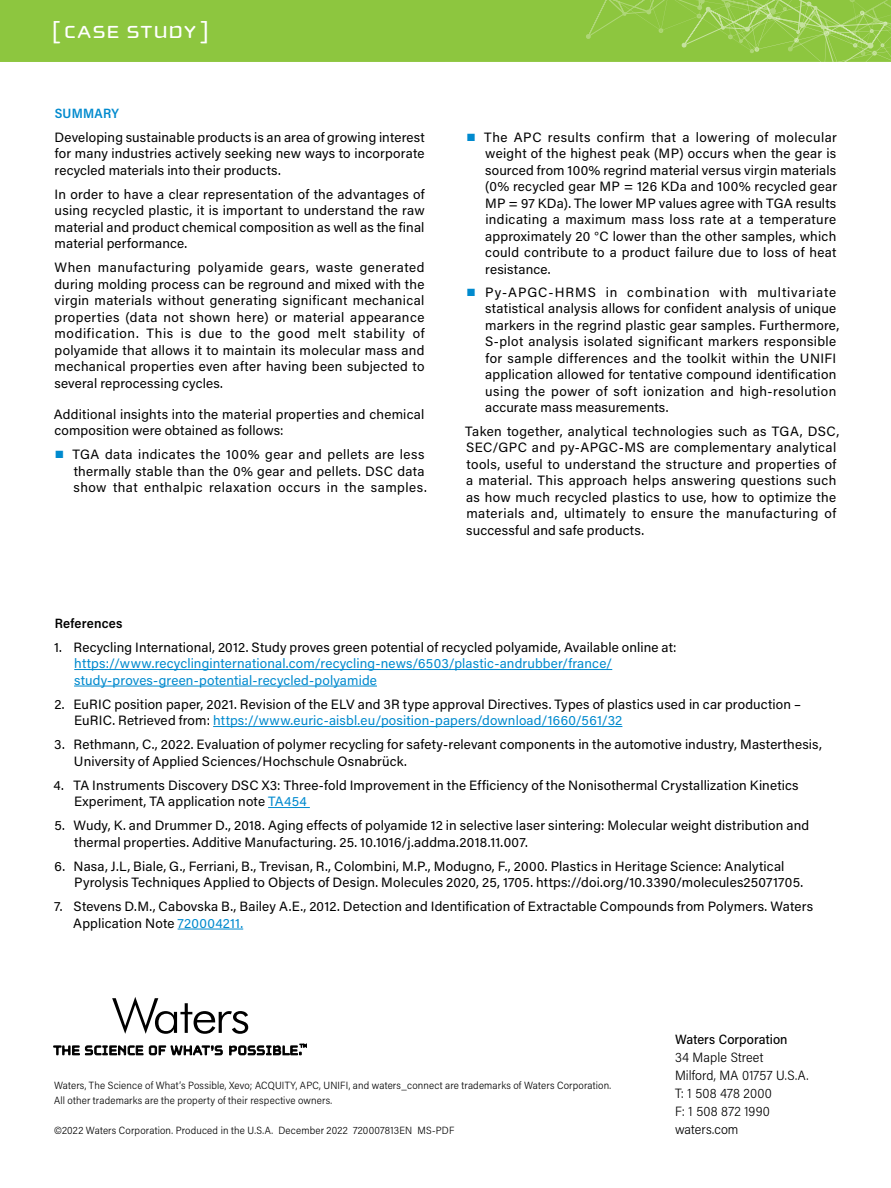
<style>
.page{position:relative;width:891px;height:1188px;background:#fff}
.page>*{position:absolute;margin:0;border:0;box-sizing:border-box;transform-origin:0 0}
.t1{font:25.5px "Cholla Unicase";letter-spacing:.03em;color:#fff;scale:1.1 1}
.t2{font:13.5px/16.5px "Acumin Pro";letter-spacing:.015em;color:#000}
.t3{font:13.5px/16.5px "Acumin Pro";letter-spacing:.01em;color:#008ace}
.t4{font:300 13.5px/18px "Acumin Pro Semi Cond";letter-spacing:.01em;color:#000}
.t5{font:500 13.5px "Acumin Pro Semi Cond";letter-spacing:.005em;color:#000}
.t6{font:600 13.5px "Acumin Pro Semi Cond";letter-spacing:.015em;color:#000}
.t7{font:600 13.5px "Acumin Pro Semi Cond";letter-spacing:.02em;color:#008ace}
.t8{font:300 10.5px/15px "Acumin Pro Semi Cond";letter-spacing:.015em;color:#000}
.s1{color:#008ace}
</style>
<div class="page">
<div style="left:0;top:0;width:891px;height:62px;background:#8dc63f"></div>
<svg style="left:584px;top:0;width:307px;height:62px"></svg>
<hr style="left:74px;top:669px;width:538px;height:1px;background:#008ace">
<hr style="left:74px;top:686px;width:303px;height:1px;background:#008ace">
<hr style="left:213px;top:726px;width:409px;height:1px;background:#008ace">
<hr style="left:268px;top:807px;width:42px;height:1px;background:#008ace">
<hr style="left:178px;top:929px;width:65px;height:1px;background:#008ace">
<svg style="left:53px;top:1046px;width:90px;height:9px"></svg>
<svg style="left:149px;top:1045px;width:74px;height:10px"></svg>
<svg style="left:229px;top:1044px;width:78px;height:11px"></svg>
<svg style="left:112px;top:997px;width:136px;height:37px"></svg>
<h1 class="t1" style="left:52px;top:19px;width:145px">[ CASE STUDY ]</h1>
<p class="t7" style="left:55px;top:104px;width:66px">SUMMARY</p>
<p class="t2" style="left:55px;top:128px;width:372px;text-align:justify">Developing sustainable products is an area of growing interest for many industries actively seeking new ways to incorporate recycled materials into their products.</p>
<p class="t2" style="left:55px;top:185px;width:372px;text-align:justify">In order to have a clear representation of the advantages of using recycled plastic, it is important to understand the raw material and product chemical composition as well as the final material performance.</p>
<p class="t2" style="left:54px;top:259px;width:372px;text-align:justify">When manufacturing polyamide gears, waste generated during molding process can be reground and mixed with the virgin materials without generating significant mechanical properties (data not shown here) or material appearance modification. This is due to the good melt stability of polyamide that allows it to maintain its molecular mass and mechanical properties even after having been subjected to several reprocessing cycles.</p>
<p class="t2" style="left:54px;top:405px;width:372px">Additional insights into the material properties and chemical composition were obtained as follows:</p>
<p class="t2" style="left:73px;top:446px;width:355px;text-indent:-18px"><span class="s1">■</span> TGA data indicates the 100% gear and pellets are less thermally stable than the 0% gear and pellets. DSC data show that enthalpic relaxation occurs in the samples.</p>
<p class="t2" style="left:485px;top:128px;width:354px;text-align:justify;text-indent:-18px"><span class="s1">■</span> The APC results confirm that a lowering of molecular weight of the highest peak (MP) occurs when the gear is sourced from 100% regrind material versus virgin materials (0% recycled gear MP = 126 KDa and 100% recycled gear MP = 97 KDa). The lower MP values agree with TGA results indicating a maximum mass loss rate at a temperature approximately 20 °C lower than the other samples, which could contribute to a product failure due to loss of heat resistance.</p>
<p class="t2" style="left:485px;top:283px;width:356px;text-indent:-18px"><span class="s1">■</span> Py-APGC-HRMS in combination with multivariate statistical analysis allows for confident analysis of unique markers in the regrind plastic gear samples. Furthermore, S-plot analysis isolated significant markers responsible for sample differences and the toolkit within the UNIFI application allowed for tentative compound identification using the power of soft ionization and high-resolution accurate mass measurements.</p>
<p class="t2" style="left:465px;top:422px;width:375px">Taken together, analytical technologies such as TGA, DSC, SEC/GPC and py-APGC-MS are complementary analytical tools, useful to understand the structure and properties of a material. This approach helps answering questions such as how much recycled plastics to use, how to optimize the materials and, ultimately to ensure the manufacturing of successful and safe products.</p>
<p class="t6" style="left:55px;top:614px;width:69px">References</p>
<p class="t2" style="left:54px;top:638px;width:624px">1. Recycling International, 2012. Study proves green potential of recycled polyamide, Available online at:</p>
<p class="t3" style="left:74px;top:655px;width:540px">https://www.recyclinginternational.com/recycling-news/6503/plastic-andrubber/france/ study-proves-green-potential-recycled-polyamide</p>
<p class="t2" style="left:74px;top:695px;width:729px;text-indent:-20px">2. EuRIC position paper, 2021. Revision of the ELV and 3R type approval Directives. Types of plastics used in car production –<br>EuRIC. Retrieved from: <span class="s1">https://www.euric-aisbl.eu/position-papers/download/1660/561/32</span></p>
<p class="t2" style="left:74px;top:736px;width:750px;text-indent:-20px">3. Rethmann, C., 2022. Evaluation of polymer recycling for safety-relevant components in the automotive industry, Masterthesis,<br>University of Applied Sciences/Hochschule Osnabrück.</p>
<p class="t2" style="left:74px;top:776px;width:726px;text-indent:-21px">4. TA Instruments Discovery DSC X3: Three-fold Improvement in the Efficiency of the Nonisothermal Crystallization Kinetics<br>Experiment, TA application note <span class="s1">TA454</span></p>
<p class="t2" style="left:74px;top:817px;width:736px;text-indent:-20px">5. Wudy, K. and Drummer D., 2018. Aging effects of polyamide 12 in selective laser sintering: Molecular weight distribution and thermal properties. Additive Manufacturing. 25. 10.1016/j.addma.2018.11.007.</p>
<p class="t2" style="left:74px;top:857px;width:731px;text-indent:-20px">6. Nasa, J.L, Biale, G., Ferriani, B., Trevisan, R., Colombini, M.P., Modugno, F., 2000. Plastics in Heritage Science: Analytical<br>Pyrolysis Techniques Applied to Objects of Design. Molecules 2020, 25, 1705. https://doi.org/10.3390/molecules25071705.</p>
<p class="t2" style="left:73px;top:898px;width:741px;text-indent:-19px">7. Stevens D.M., Cabovska B., Bailey A.E., 2012. Detection and Identification of Extractable Compounds from Polymers. Waters<br>Application Note <span class="s1">720004211.</span></p>
<p class="t8" style="left:54px;top:1077px;width:559px">Waters, The Science of What’s Possible, Xevo; ACQUITY, APC, UNIFI, and waters_connect are trademarks of Waters Corporation.<br>All other trademarks are the property of their respective owners.</p>
<p class="t8" style="left:54px;top:1122px;width:402px">©2022 Waters Corporation. Produced in the U.S.A. December 2022 720007813EN MS-PDF</p>
<p class="t5" style="left:675px;top:1030px;width:114px">Waters Corporation</p>
<p class="t4" style="left:675px;top:1048px;width:135px">34 Maple Street<br>Milford, MA 01757 U.S.A.<br>T: 1 508 478 2000<br>F: 1 508 872 1990 waters.com</p>
</div>
